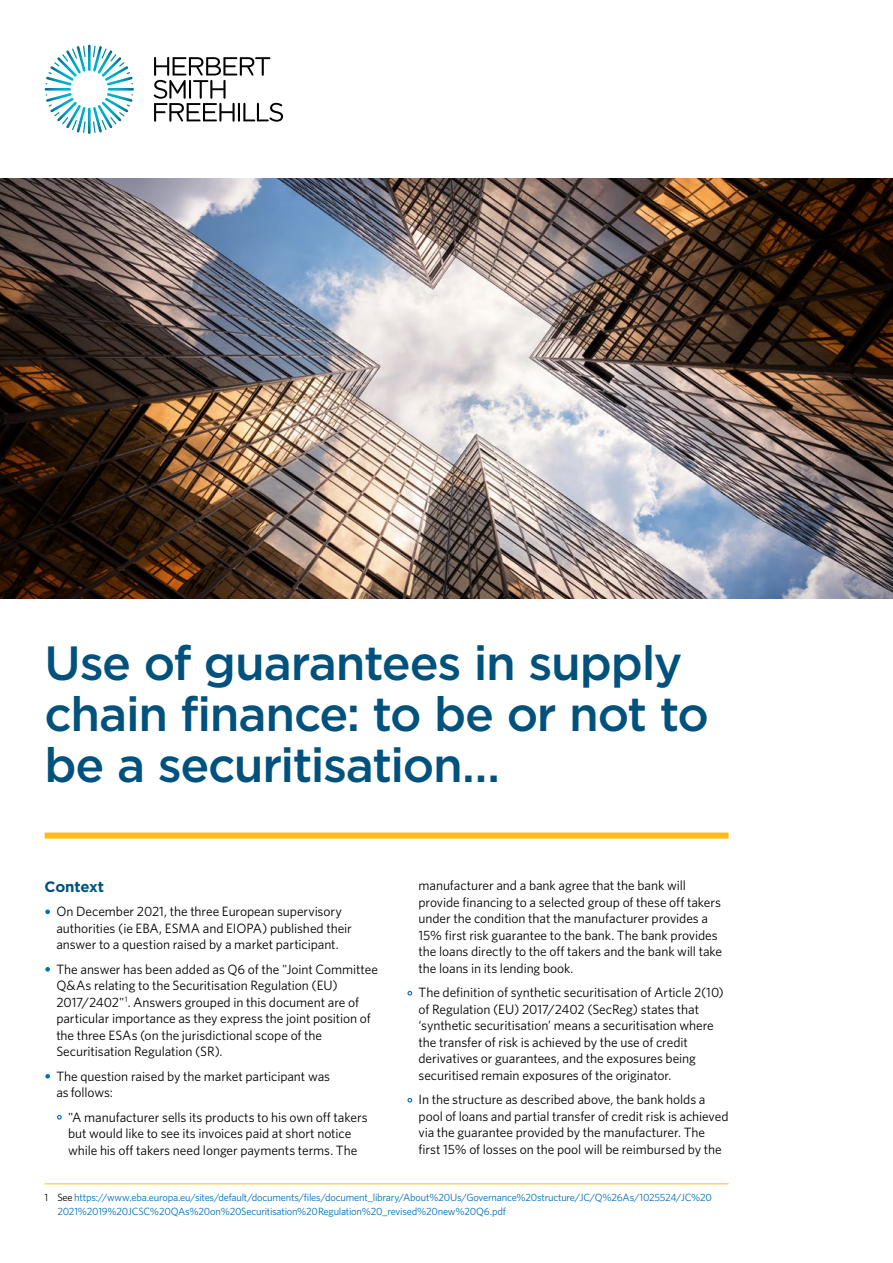
<style>
.page{position:relative;width:893px;height:1263px;background:#fff}
.page>*{position:absolute;margin:0;border:0;box-sizing:border-box;transform-origin:0 0}
.t1{font:500 48px/51px "Gotham";letter-spacing:-.03em;color:#00527d}
.t2{font:700 15px "Gotham";letter-spacing:-.01em;color:#00527d}
.t3{font:13.5px/16.5px "Whitney";letter-spacing:-.005em;color:#000}
.t4{font:10.5px/13.5px "Whitney";letter-spacing:-.02em;color:#006fb8}
.s1{font-family:"Gotham";font-weight:300;font-size:12.15px;color:#006fb8}
.s2{font-family:"Gotham";font-weight:700;font-size:12.15px;color:#006fb8}
.s3{color:#000}
</style>
<div class="page">
<img style="left:0;top:179px;width:893px;height:420px">
<svg style="left:154px;top:57px;width:129px;height:65px"></svg>
<svg style="left:45px;top:45px;width:89px;height:88px"></svg>
<div style="left:45px;top:832px;width:684px;height:6px;background:#febc18"></div>
<hr style="left:45px;top:1183px;width:684px;height:1px;background:#febc18">
<h1 class="t1" style="left:45px;top:636px;width:666px">Use of guarantees in supply chain finance: to be or not to be a securitisation…</h1>
<p class="t2" style="left:45px;top:878px;width:61px">Context</p>
<p class="t3" style="left:56px;top:903px;width:297px;text-indent:-6px"><span class="s1">•</span> On December 2021, the three European supervisory authorities (ie EBA, ESMA and EIOPA) published their answer to a question raised by a market participant.</p>
<p class="t3" style="left:56px;top:960px;width:323px;text-indent:-6px"><span class="s1">•</span> The answer has been added as Q6 of the "Joint Committee Q&amp;As relating to the Securitisation Regulation (EU)<br>2017/2402"<sup>1</sup>. Answers grouped in this document are of particular importance as they express the joint position of the three ESAs (on the jurisdictional scope of the Securitisation Regulation (SR).</p>
<p class="t3" style="left:56px;top:1067px;width:275px;text-indent:-6px"><span class="s1">•</span> The question raised by the market participant was as follows:</p>
<p class="t3" style="left:56px;top:1108px;width:313px;text-align:center"><span class="s2">•</span> "A manufacturer sells its products to his own off takers but would like to see its invoices paid at short notice while his off takers need longer payments terms. The</p>
<p class="t3" style="left:418px;top:877px;width:305px">manufacturer and a bank agree that the bank will provide financing to a selected group of these off takers under the condition that the manufacturer provides a 15% first risk guarantee to the bank. The bank provides the loans directly to the off takers and the bank will take the loans in its lending book.</p>
<p class="t3" style="left:418px;top:984px;width:307px;text-indent:-12px"><span class="s2">•</span> The definition of synthetic securitisation of Article 2(10) of Regulation (EU) 2017/2402 (SecReg) states that ‘synthetic securitisation’ means a securitisation where the transfer of risk is achieved by the use of credit derivatives or guarantees, and the exposures being securitised remain exposures of the originator.</p>
<p class="t3" style="left:418px;top:1091px;width:311px;text-indent:-12px"><span class="s2">•</span> In the structure as described above, the bank holds a pool of loans and partial transfer of credit risk is achieved via the guarantee provided by the manufacturer. The first 15% of losses on the pool will be reimbursed by the</p>
<p class="t4" style="left:57px;top:1190px;width:656px;text-indent:-13px"><span class="s3">1 See</span> https://www.eba.europa.eu/sites/default/documents/files/document_library/About%20Us/Governance%20structure/JC/Q%26As/1025524/JC%20<br>2021%2019%20JCSC%20QAs%20on%20Securitisation%20Regulation%20_revised%20new%20Q6.pdf</p>
</div>
